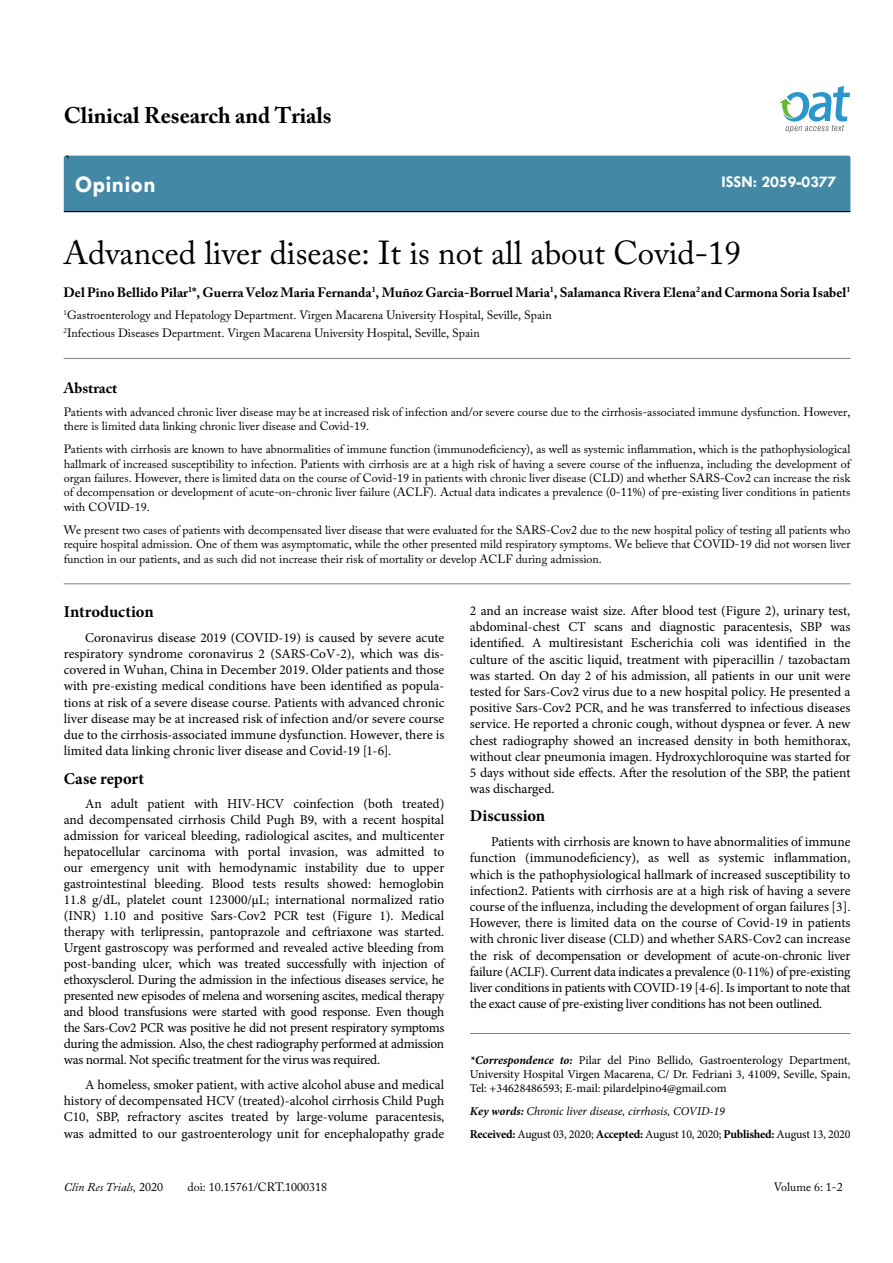
<style>
.page{position:relative;width:893px;height:1263px;background:#fff}
.page>*{position:absolute;margin:0;border:0;box-sizing:border-box;transform-origin:0 0}
.t1{font:33px "Adobe Caslon Pro";color:#000}
.t2{font:700 24px "Tw Cen";color:#fff}
.t3{font:700 22.5px "Adobe Caslon Pro";color:#000}
.t4{font:18px "Times New Roman";color:#000}
.t5{font:700 16.5px "Minion Pro";letter-spacing:.005em;color:#000}
.t6{font:700 16.5px "Tw Cen";color:#fff}
.t7{font:700 15px "Adobe Caslon Pro";color:#000}
.t8{font:13.5px/16.2px "Minion Pro";letter-spacing:-.01em;color:#000;text-align:justify}
.t9{font:700 13.5px "Adobe Caslon Pro";color:#000}
.t10{font:12px/14.4px "Adobe Caslon Pro";color:#000}
.t11{font:12px/14.4px "Minion Pro";letter-spacing:-.01em;color:#000;text-align:justify}
.t12{font:italic 12px "Adobe Caslon Pro";color:#000}
.s1{font-style:normal}
.s2{font-weight:700;font-style:italic}
.s3{font-style:italic}
.s4{font-weight:700}
</style>
<div class="page">
<div style="left:64px;top:156px;width:786px;height:55px;background:#4389a5"></div>
<hr style="left:64px;top:211px;width:786px;height:1px;background:#000">
<svg style="left:779px;top:86px;width:71px;height:47px"></svg>
<hr style="left:64px;top:358px;width:786px;height:1px;background:#808285">
<hr style="left:64px;top:583px;width:786px;height:1px;background:#808285">
<hr style="left:470px;top:1033px;width:380px;height:1px;background:#808285">
<h3 class="t3" style="left:64px;top:102px;width:269px">Clinical Research and Trials</h3>
<h3 class="t4" style="left:65px;top:149px;width:7px">`</h3>
<h2 class="t2" style="left:75px;top:170px;width:83px">Opinion</h2>
<p class="t6" style="left:721px;top:172px;width:117px">ISSN: 2059-0377</p>
<h1 class="t1" style="left:64px;top:233px;width:679px">Advanced liver disease: It is not all about Covid-19</h1>
<p class="t9" style="left:64px;top:284px;width:788px">Del Pino Bellido Pilar<sup>1</sup>*, Guerra Veloz Maria Fernanda<sup>1</sup>, Muñoz Garcia-Borruel Maria<sup>1</sup>, Salamanca Rivera Elena<sup>2</sup> and Carmona Soria Isabel<sup>1</sup></p>
<p class="t10" style="left:64px;top:306px;width:490px;line-height:18px"><sup>1</sup>Gastroenterology and Hepatology Department. Virgen Macarena University Hospital, Seville, Spain<br><sup>2</sup>Infectious Diseases Department. Virgen Macarena University Hospital, Seville, Spain</p>
<p class="t7" style="left:64px;top:379px;width:55px">Abstract</p>
<p class="t10" style="left:64px;top:404px;width:788px">Patients with advanced chronic liver disease may be at increased risk of infection and/or severe course due to the cirrhosis-associated immune dysfunction. However, there is limited data linking chronic liver disease and Covid-19.</p>
<p class="t10" style="left:64px;top:442px;width:788px;text-align:justify">Patients with cirrhosis are known to have abnormalities of immune function (immunodeficiency), as well as systemic inflammation, which is the pathophysiological hallmark of increased susceptibility to infection. Patients with cirrhosis are at a high risk of having a severe course of the influenza, including the development of organ failures. However, there is limited data on the course of Covid-19 in patients with chronic liver disease (CLD) and whether SARS-Cov2 can increase the risk of decompensation or development of acute-on-chronic liver failure (ACLF). Actual data indicates a prevalence (0-11%) of pre-existing liver conditions in patients with COVID-19.</p>
<p class="t10" style="left:64px;top:522px;width:788px;text-align:justify">We present two cases of patients with decompensated liver disease that were evaluated for the SARS-Cov2 due to the new hospital policy of testing all patients who require hospital admission. One of them was asymptomatic, while the other presented mild respiratory symptoms. We believe that COVID-19 did not worsen liver function in our patients, and as such did not increase their risk of mortality or develop ACLF during admission.</p>
<p class="t5" style="left:64px;top:600px;width:91px">Introduction</p>
<p class="t8" style="left:64px;top:629px;width:382px;text-indent:21px">Coronavirus disease 2019 (COVID-19) is caused by severe acute respiratory syndrome coronavirus 2 (SARS-CoV-2), which was dis&shy;covered in Wuhan, China in December 2019. Older patients and those with pre-existing medical conditions have been identified as popula&shy;tions at risk of a severe disease course. Patients with advanced chronic liver disease may be at increased risk of infection and/or severe course due to the cirrhosis-associated immune dysfunction. However, there is limited data linking chronic liver disease and Covid-19 [1-6].</p>
<p class="t5" style="left:64px;top:767px;width:82px">Case report</p>
<p class="t8" style="left:64px;top:796px;width:382px;text-indent:21px">An adult patient with HIV-HCV coinfection (both treated) and decompensated cirrhosis Child Pugh B9, with a recent hospital admission for variceal bleeding, radiological ascites, and multicenter hepatocellular carcinoma with portal invasion, was admitted to our emergency unit with hemodynamic instability due to upper gastrointestinal bleeding. Blood tests results showed: hemoglobin 11.8 g/dL, platelet count 123000/µL; international normalized ratio (INR) 1.10 and positive Sars-Cov2 PCR test (Figure 1). Medical therapy with terlipressin, pantoprazole and ceftriaxone was started.<br>Urgent gastroscopy was performed and revealed active bleeding from post-banding ulcer, which was treated successfully with injection of ethoxysclerol. During the admission in the infectious diseases service, he presented new episodes of melena and worsening ascites, medical therapy and blood transfusions were started with good response. Even though the Sars-Cov2 PCR was positive he did not present respiratory symptoms during the admission. Also, the chest radiography performed at admission was normal. Not specific treatment for the virus was required.</p>
<p class="t8" style="left:64px;top:1076px;width:382px;text-indent:21px">A homeless, smoker patient, with active alcohol abuse and medical history of decompensated HCV (treated)-alcohol cirrhosis Child Pugh C10, SBP, refractory ascites treated by large-volume paracentesis, was admitted to our gastroenterology unit for encephalopathy grade</p>
<p class="t12" style="left:64px;top:1180px;width:101px">Clin Res Trials, <span class="s1">2020</span></p>
<p class="t10" style="left:188px;top:1180px;width:141px">doi: 10.15761/CRT.1000318</p>
<p class="t8" style="left:470px;top:603px;width:382px">2 and an increase waist size. After blood test (Figure 2), urinary test, abdominal-chest CT scans and diagnostic paracentesis, SBP was identified. A multiresistant Escherichia coli was identified in the culture of the ascitic liquid, treatment with piperacillin / tazobactam was started. On day 2 of his admission, all patients in our unit were tested for Sars-Cov2 virus due to a new hospital policy. He presented a positive Sars-Cov2 PCR, and he was transferred to infectious diseases service. He reported a chronic cough, without dyspnea or fever. A new chest radiography showed an increased density in both hemithorax, without clear pneumonia imagen. Hydroxychloroquine was started for 5 days without side effects. After the resolution of the SBP, the patient was discharged.</p>
<p class="t5" style="left:470px;top:804px;width:77px">Discussion</p>
<p class="t8" style="left:470px;top:834px;width:382px;text-indent:21px">Patients with cirrhosis are known to have abnormalities of immune function (immunodeficiency), as well as systemic inflammation, which is the pathophysiological hallmark of increased susceptibility to infection2. Patients with cirrhosis are at a high risk of having a severe course of the influenza, including the development of organ failures [3].<br>However, there is limited data on the course of Covid-19 in patients with chronic liver disease (CLD) and whether SARS-Cov2 can increase the risk of decompensation or development of acute-on-chronic liver failure (ACLF). Current data indicates a prevalence (0-11%) of pre-existing liver conditions in patients with COVID-19 [4-6]. Is important to note that the exact cause of pre-existing liver conditions has not been outlined.</p>
<p class="t11" style="left:470px;top:1052px;width:382px"><span class="s2">*Correspondence to:</span> Pilar del Pino Bellido, Gastroenterology Department, University Hospital Virgen Macarena, C/ Dr. Fedriani 3, 41009, Seville, Spain, Tel: +34628486593; E-mail: pilardelpino4@gmail.com</p>
<p class="t11" style="left:470px;top:1100px;width:382px;line-height:23px"><span class="s2">Key words:</span> <span class="s3">Chronic liver disease, cirrhosis, COVID-19<br></span><span class="s4">Received:</span> August 03, 2020; <span class="s4">Accepted:</span> August 10, 2020; <span class="s4">Published:</span> August 13, 2020</p>
<p class="t10" style="left:774px;top:1180px;width:71px">Volume 6: 1-2</p>
</div>
